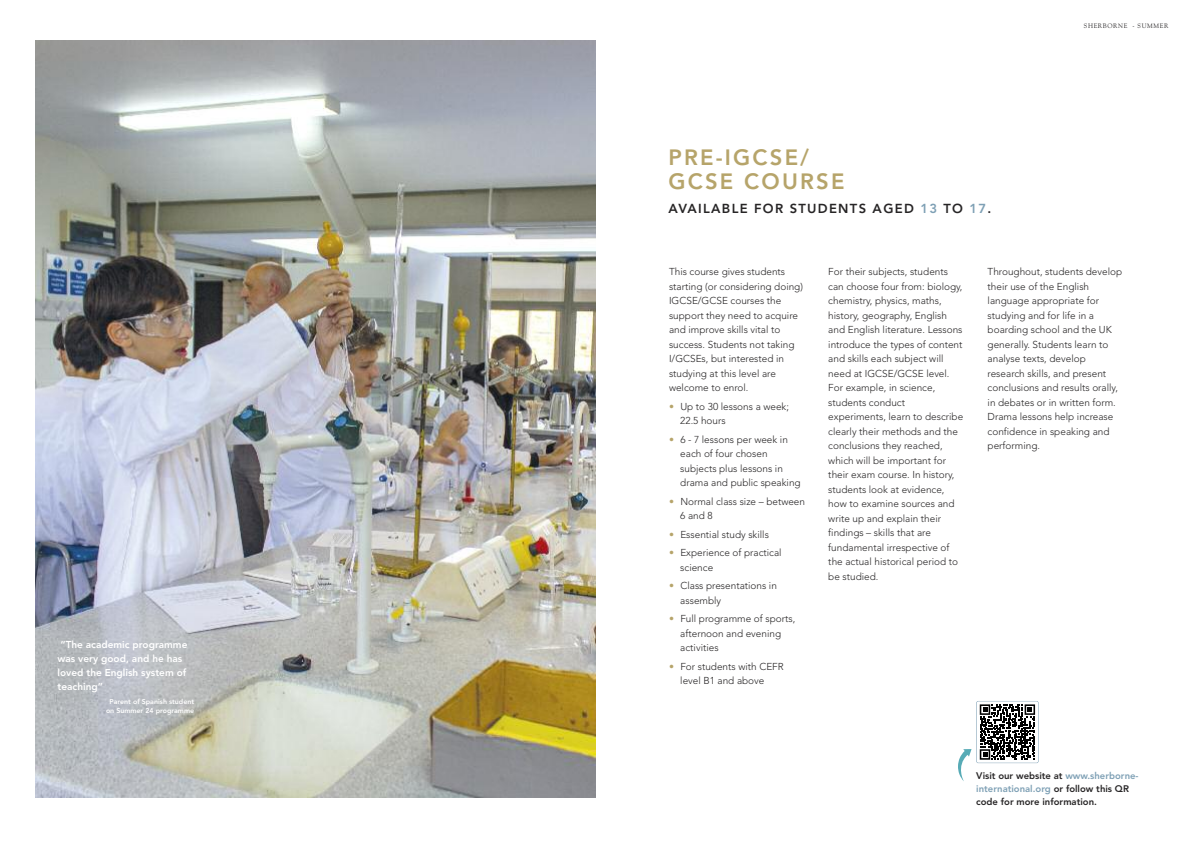
<style>
.page{position:relative;width:1191px;height:842px;background:#fff}
.page>*{position:absolute;margin:0;border:0;box-sizing:border-box;transform-origin:0 0}
.t1{font:800 22px/24px "Avenir";letter-spacing:.1em;color:#b6a46a}
.t2{font:800 13px "Avenir";letter-spacing:.1em;color:#272526}
.t3{font:300 10px/14.5px "Avenir";color:#272526}
.t4{font:800 10px/14px "Avenir";color:#fff}
.t5{font:800 9.5px/13px "Avenir";color:#272526}
.t6{font:800 7px/9px "Avenir";color:#fff;text-align:center}
.t7{font:6.5px "Goudy Old Style BT";letter-spacing:.1em;color:#272526}
.s1{color:#7ea0b5}
.s2{color:#b6a46a}
</style>
<div class="page">
<img style="left:35px;top:41px;width:560px;height:756px">
<div style="left:976px;top:701px;width:62px;height:62px;border:1px solid #7ea0b5;border-radius:2px"></div>
<svg style="left:958px;top:749px;width:13px;height:32px"></svg>
<svg style="left:979px;top:704px;width:56px;height:60px"></svg>
<p class="t4" style="left:58px;top:638px;width:131px">“The academic programme was very good, and he has loved the English system of teaching”</p>
<p class="t6" style="left:106px;top:697px;width:90px">Parent of Spanish student on Summer 24 programme</p>
<h1 class="t1" style="left:668px;top:145px;width:177px">PRE-IGCSE/<br>GCSE COURSE</h1>
<h2 class="t2" style="left:668px;top:198px;width:324px">AVAILABLE FOR STUDENTS AGED <span class="s1">13</span> TO <span class="s1">17</span>.</h2>
<p class="t7" style="left:1084px;top:23px;width:86px">SHERBORNE - SUMMER</p>
<p class="t3" style="left:669px;top:265px;width:135px">This course gives students starting (or considering doing)<br>IGCSE/GCSE courses the support they need to acquire and improve skills vital to success. Students not taking<br>I/GCSEs, but interested in studying at this level are welcome to enrol.</p>
<p class="t3" style="left:680px;top:399px;width:110px;text-indent:-11px"><span class="s2">•</span> Up to 30 lessons a week;<br>22.5 hours</p>
<p class="t3" style="left:680px;top:432px;width:122px;text-indent:-11px"><span class="s2">•</span> 6 - 7 lessons per week in each of four chosen subjects plus lessons in drama and public speaking</p>
<p class="t3" style="left:680px;top:494px;width:126px;text-indent:-11px"><span class="s2">•</span> Normal class size – between<br>6 and 8</p>
<p class="t3" style="left:669px;top:527px;width:101px"><span class="s2">•</span> Essential study skills</p>
<p class="t3" style="left:680px;top:546px;width:103px;text-indent:-11px"><span class="s2">•</span> Experience of practical science</p>
<p class="t3" style="left:680px;top:579px;width:98px;text-indent:-11px"><span class="s2">•</span> Class presentations in assembly</p>
<p class="t3" style="left:680px;top:612px;width:116px;text-indent:-11px"><span class="s2">•</span> Full programme of sports, afternoon and evening activities</p>
<p class="t3" style="left:680px;top:659px;width:105px;text-indent:-11px"><span class="s2">•</span> For students with CEFR level B1 and above</p>
<p class="t3" style="left:828px;top:265px;width:136px">For their subjects, students can choose four from: biology, chemistry, physics, maths, history, geography, English and English literature. Lessons introduce the types of content and skills each subject will need at IGCSE/GCSE level.<br>For example, in science, students conduct experiments, learn to describe clearly their methods and the conclusions they reached, which will be important for their exam course. In history, students look at evidence, how to examine sources and write up and explain their findings – skills that are fundamental irrespective of the actual historical period to be studied.</p>
<p class="t3" style="left:987px;top:265px;width:136px">Throughout, students develop their use of the English language appropriate for studying and for life in a boarding school and the UK generally. Students learn to analyse texts, develop research skills, and present conclusions and results orally, in debates or in written form.<br>Drama lessons help increase confidence in speaking and performing.</p>
<p class="t5" style="left:976px;top:769px;width:164px">Visit our website at <span class="s1">www.sherborne&shy;international.org</span> or follow this QR code for more information.</p>
</div>
